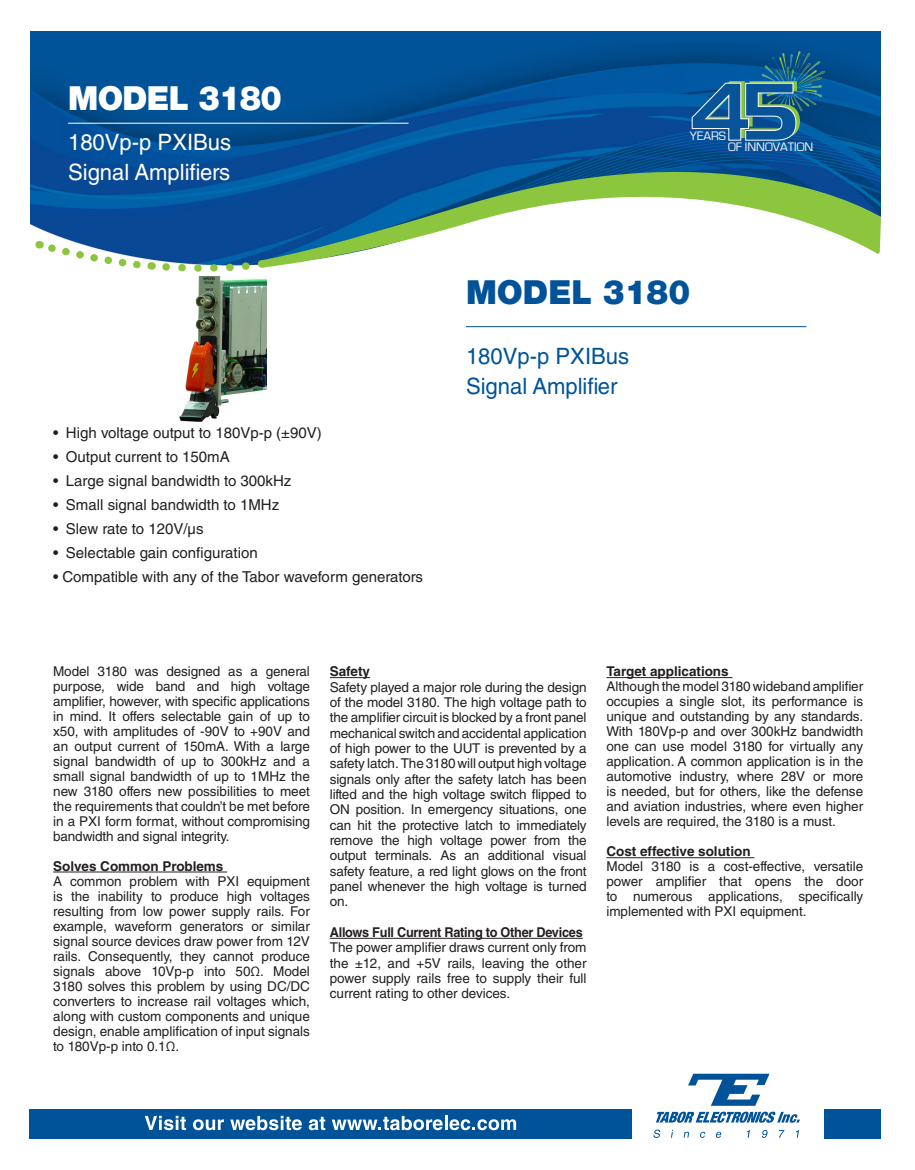
<style>
.page{position:relative;width:915px;height:1170px;background:#fff}
.page>*{position:absolute;margin:0;border:0;box-sizing:border-box;transform-origin:0 0}
.t1{font:900 33px "Helvetica Neue LT";color:#015399}
.t2{font:900 33px "Helvetica Neue LT";letter-spacing:-.02em;color:#fff}
.t3{font:22.5px "Helvetica LT Std";color:#fff}
.t4{font:22.5px "Helvetica LT Std";color:#015399}
.t5{font:15px "Helvetica LT Std";color:#231f20}
.t6{font:13.5px/15px "Helvetica LT Std";color:#231f20;text-align:justify}
.t7{font:700 13.5px "Helvetica";color:#231f20}
.t8{font:700 13.5px "Helvetica";letter-spacing:-.02em;color:#231f20;scale:.94 1}
.t9{font:12.6px "Eurostile";color:#fff}
</style>
<div class="page">
<div style="left:30px;top:31px;width:850px;height:95px;background:#015399"></div>
<img style="left:30px;top:45px;width:850px;height:220px">
<svg style="left:258px;top:97px;width:623px;height:207px"></svg>
<svg style="left:151px;top:258px;width:103px;height:14px"></svg>
<svg style="left:37px;top:237px;width:108px;height:32px"></svg>
<svg style="left:653px;top:1129px;width:7px;height:8px"></svg>
<svg style="left:671px;top:1129px;width:2px;height:8px"></svg>
<svg style="left:683px;top:1131px;width:6px;height:6px"></svg>
<svg style="left:700px;top:1131px;width:5px;height:6px"></svg>
<svg style="left:715px;top:1131px;width:6px;height:6px"></svg>
<svg style="left:746px;top:1130px;width:3px;height:7px"></svg>
<svg style="left:761px;top:1129px;width:6px;height:8px"></svg>
<svg style="left:779px;top:1130px;width:5px;height:7px"></svg>
<svg style="left:688px;top:1073px;width:81px;height:32px"></svg>
<svg style="left:656px;top:1111px;width:143px;height:11px"></svg>
<div style="left:823px;top:1108px;width:57px;height:30px;background:#015399"></div>
<div style="left:30px;top:1108px;width:601px;height:30px;background:#015399"></div>
<svg style="left:145px;top:1115px;width:41px;height:15px"></svg>
<svg style="left:193px;top:1119px;width:31px;height:11px"></svg>
<svg style="left:230px;top:1115px;width:72px;height:15px"></svg>
<svg style="left:309px;top:1116px;width:16px;height:14px"></svg>
<svg style="left:332px;top:1116px;width:110px;height:14px"></svg>
<hr style="left:444px;top:1115px;width:3px;height:14px;background:#fff">
<svg style="left:449px;top:1119px;width:67px;height:11px"></svg>
<hr style="left:466px;top:326px;width:340px;height:1px;background:#015399">
<hr style="left:53px;top:871px;width:174px;height:1px;background:#231f20">
<hr style="left:330px;top:677px;width:40px;height:1px;background:#231f20">
<hr style="left:330px;top:937px;width:252px;height:1px;background:#231f20">
<hr style="left:606px;top:677px;width:126px;height:1px;background:#231f20">
<hr style="left:606px;top:857px;width:148px;height:1px;background:#231f20">
<img style="left:179px;top:276px;width:87px;height:146px">
<hr style="left:68px;top:123px;width:340px;height:1px;background:#fff">
<img style="left:752px;top:45px;width:81px;height:79px">
<svg style="left:691px;top:81px;width:108px;height:60px"></svg>
<p class="t2" style="left:68px;top:78px;width:215px">MODEL 3180</p>
<p class="t3" style="left:68px;top:129px;width:165px">180Vp-p PXIBus</p>
<p class="t3" style="left:68px;top:159px;width:163px">Signal Amplifiers</p>
<p class="t5" style="left:53px;top:424px;width:270px">• High voltage output to 180Vp-p (±90V)</p>
<p class="t5" style="left:53px;top:448px;width:178px">• Output current to 150mA</p>
<p class="t5" style="left:53px;top:472px;width:240px">• Large signal bandwidth to 300kHz</p>
<p class="t5" style="left:53px;top:496px;width:227px">• Small signal bandwidth to 1MHz</p>
<p class="t5" style="left:53px;top:520px;width:152px">• Slew rate to 120V/µs</p>
<p class="t5" style="left:53px;top:544px;width:206px">• Selectable gain configuration</p>
<p class="t5" style="left:53px;top:568px;width:371px">• Compatible with any of the Tabor waveform generators</p>
<p class="t9" style="left:689px;top:129px;width:38px">YEARS</p>
<p class="t9" style="left:727px;top:140px;width:87px">OF INNOVATION</p>
<p class="t1" style="left:466px;top:273px;width:226px">MODEL 3180</p>
<p class="t4" style="left:466px;top:343px;width:165px">180Vp-p PXIBus</p>
<p class="t4" style="left:466px;top:373px;width:153px">Signal Amplifier</p>
<p class="t6" style="left:53px;top:663px;width:258px">Model 3180 was designed as a general purpose, wide band and high voltage amplifier, however, with specific applications in mind. It offers selectable gain of up to x50, with amplitudes of -90V to +90V and an output current of 150mA. With a large signal bandwidth of up to 300kHz and a small signal bandwidth of up to 1MHz the new 3180 offers new possibilities to meet the requirements that couldn’t be met before in a PXI form format, without compromising bandwidth and signal integrity.</p>
<p class="t7" style="left:53px;top:857px;width:172px">Solves Common Problems</p>
<p class="t6" style="left:53px;top:873px;width:258px">A common problem with PXI equipment is the inability to produce high voltages resulting from low power supply rails. For example, waveform generators or similar signal source devices draw power from 12V rails. Consequently, they cannot produce signals above 10Vp-p into 50Ω. Model 3180 solves this problem by using DC/DC converters to increase rail voltages which, along with custom components and unique design, enable amplification of input signals to 180Vp-p into 0.1Ω.</p>
<p class="t7" style="left:330px;top:663px;width:42px">Safety</p>
<p class="t6" style="left:330px;top:679px;width:258px">Safety played a major role during the design of the model 3180. The high voltage path to the amplifier circuit is blocked by a front panel mechanical switch and accidental application of high power to the UUT is prevented by a safety latch. The 3180 will output high voltage signals only after the safety latch has been lifted and the high voltage switch flipped to ON position. In emergency situations, one can hit the protective latch to immediately remove the high voltage power from the output terminals. As an additional visual safety feature, a red light glows on the front panel whenever the high voltage is turned on.</p>
<p class="t8" style="left:330px;top:923px;width:270px">Allows Full Current Rating to Other Devices</p>
<p class="t6" style="left:330px;top:939px;width:258px">The power amplifier draws current only from the ±12, and +5V rails, leaving the other power supply rails free to supply their full current rating to other devices.</p>
<p class="t7" style="left:606px;top:663px;width:124px">Target applications</p>
<p class="t6" style="left:606px;top:679px;width:258px">Although the model 3180 wideband amplifier occupies a single slot, its performance is unique and outstanding by any standards.<br>With 180Vp-p and over 300kHz bandwidth one can use model 3180 for virtually any application. A common application is in the automotive industry, where 28V or more is needed, but for others, like the defense and aviation industries, where even higher levels are required, the 3180 is a must.</p>
<p class="t7" style="left:606px;top:843px;width:146px">Cost effective solution</p>
<p class="t6" style="left:606px;top:859px;width:258px">Model 3180 is a cost-effective, versatile power amplifier that opens the door to numerous applications, specifically implemented with PXI equipment.</p>
</div>
